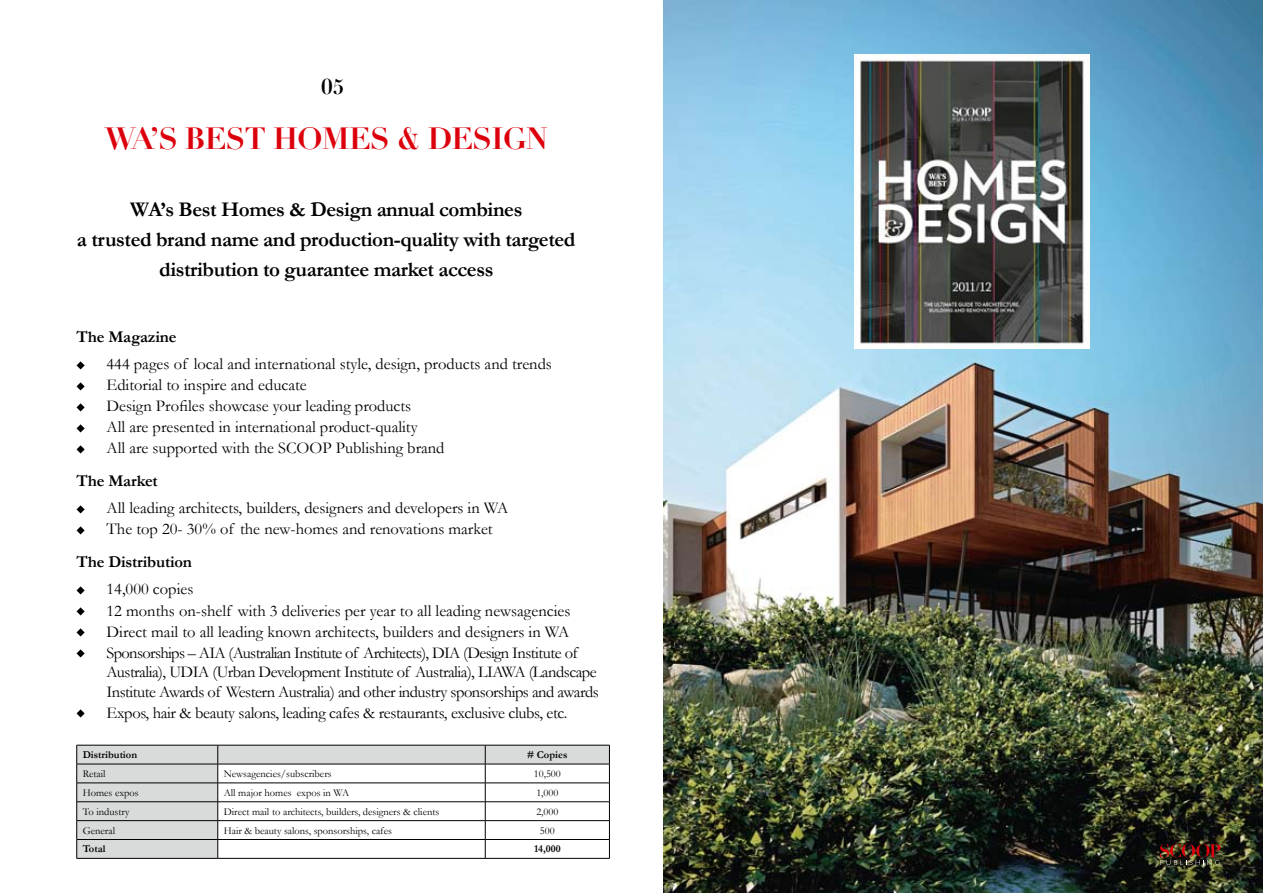
<style>
.page{position:relative;width:1263px;height:893px;background:#fff}
.page>*{position:absolute;margin:0;border:0;box-sizing:border-box;transform-origin:0 0}
.t1{font:700 30px "Didot";letter-spacing:-.02em;color:#dc000c}
.t2{font:700 21px/30px "Garamond";letter-spacing:-.02em;color:#000;text-align:center}
.t3{font:700 21px "Didot";color:#000}
.t4{font:16.5px/21px "Garamond";color:#000}
.t5{font:16.5px/19.5px "Garamond";letter-spacing:-.03em;color:#000}
.t6{font:16.5px "Garamond";letter-spacing:-.02em;color:#000}
.t7{font:700 16.5px "Garamond";letter-spacing:-.01em;color:#000}
.t8{font:10.5px "Garamond";color:#000}
.t9{font:700 10.5px "Garamond";color:#000}
</style>
<div class="page">
<svg style="left:77px;top:361px;width:8px;height:8px"></svg>
<svg style="left:77px;top:382px;width:8px;height:8px"></svg>
<svg style="left:77px;top:403px;width:8px;height:8px"></svg>
<svg style="left:77px;top:424px;width:8px;height:8px"></svg>
<svg style="left:77px;top:445px;width:8px;height:8px"></svg>
<svg style="left:77px;top:505px;width:8px;height:8px"></svg>
<svg style="left:77px;top:526px;width:8px;height:8px"></svg>
<svg style="left:77px;top:586px;width:8px;height:8px"></svg>
<svg style="left:77px;top:607px;width:8px;height:8px"></svg>
<svg style="left:77px;top:628px;width:8px;height:8px"></svg>
<svg style="left:77px;top:649px;width:8px;height:8px"></svg>
<svg style="left:77px;top:709px;width:8px;height:8px"></svg>
<div style="left:77px;top:746px;width:140px;height:112px;background:#d9dada"></div>
<hr style="left:77px;top:745px;width:141px;height:1px;background:#000">
<hr style="left:77px;top:764px;width:141px;height:1px;background:#000">
<hr style="left:77px;top:783px;width:141px;height:1px;background:#000">
<hr style="left:77px;top:801px;width:141px;height:1px;background:#000">
<hr style="left:77px;top:820px;width:141px;height:1px;background:#000">
<hr style="left:77px;top:839px;width:141px;height:1px;background:#000">
<svg style="left:76px;top:745px;width:1px;height:113px"></svg>
<svg style="left:217px;top:745px;width:393px;height:113px"></svg>
<hr style="left:77px;top:858px;width:141px;height:1px;background:#000">
<hr style="left:218px;top:858px;width:267px;height:1px;background:#000">
<hr style="left:485px;top:858px;width:125px;height:1px;background:#000">
<img style="left:663px;top:0;width:600px;height:893px">
<img style="left:855px;top:54px;width:234px;height:295px">
<svg style="left:1160px;top:844px;width:60px;height:21px"></svg>
<p class="t3" style="left:321px;top:73px;width:25px">05</p>
<h1 class="t1" style="left:105px;top:120px;width:216px">WA’S BEST HOMES</h1>
<h1 class="t1" style="left:397px;top:120px;width:75px">&amp; DESIGN</h1>
<p class="t2" style="left:77px;top:194px;width:500px">WA’s Best Homes &amp; Design annual combines<br>a trusted brand name and production-quality with targeted distribution to guarantee market access</p>
<p class="t7" style="left:77px;top:327px;width:102px">The Magazine</p>
<p class="t4" style="left:107px;top:354px;width:447px">444 pages of local and international style, design, products and trends Editorial to inspire and educate<br>Design Profiles showcase your leading products<br>All are presented in international product-quality<br>All are supported with the SCOOP Publishing brand</p>
<p class="t7" style="left:77px;top:471px;width:83px">The Market</p>
<p class="t4" style="left:107px;top:498px;width:403px">All leading architects, builders, designers and developers in WA<br>The top 20- 30% of the new-homes and renovations market</p>
<p class="t7" style="left:77px;top:552px;width:117px">The Distribution</p>
<p class="t4" style="left:107px;top:579px;width:473px">14,000 copies<br>12 months on-shelf with 3 deliveries per year to all leading newsagencies Direct mail to all leading known architects, builders and designers in WA Sponsorships – AIA (Australian Institute of Architects), DIA (Design Institute of</p>
<p class="t5" style="left:107px;top:662px;width:494px">Australia), UDIA (Urban Development Institute of Australia), LIAWA (Landscape<br>Institute Awards of Western Australia) and other industry sponsorships and awards</p>
<p class="t6" style="left:107px;top:702px;width:462px">Expos, hair &amp; beauty salons, leading cafes &amp; restaurants, exclusive clubs, etc.</p>
<p class="t9" style="left:83px;top:748px;width:56px">Distribution</p>
<p class="t9" style="left:527px;top:748px;width:42px"># Copies</p>
<p class="t8" style="left:83px;top:767px;width:24px">Retail</p>
<p class="t8" style="left:224px;top:767px;width:109px">Newsagencies/subscribers</p>
<p class="t8" style="left:534px;top:767px;width:28px">10,500</p>
<p class="t8" style="left:83px;top:786px;width:57px">Homes expos</p>
<p class="t8" style="left:224px;top:786px;width:127px">All major homes expos in WA</p>
<p class="t8" style="left:536px;top:786px;width:23px">1,000</p>
<p class="t8" style="left:83px;top:805px;width:48px">To industry</p>
<p class="t8" style="left:224px;top:805px;width:217px">Direct mail to architects, builders, designers &amp; clients</p>
<p class="t8" style="left:536px;top:805px;width:23px">2,000</p>
<p class="t8" style="left:83px;top:824px;width:34px">General</p>
<p class="t8" style="left:224px;top:824px;width:170px">Hair &amp; beauty salons, sponsorships, cafes</p>
<p class="t8" style="left:540px;top:824px;width:16px">500</p>
<p class="t9" style="left:83px;top:843px;width:24px">Total</p>
<p class="t9" style="left:534px;top:843px;width:28px">14,000</p>
</div>
